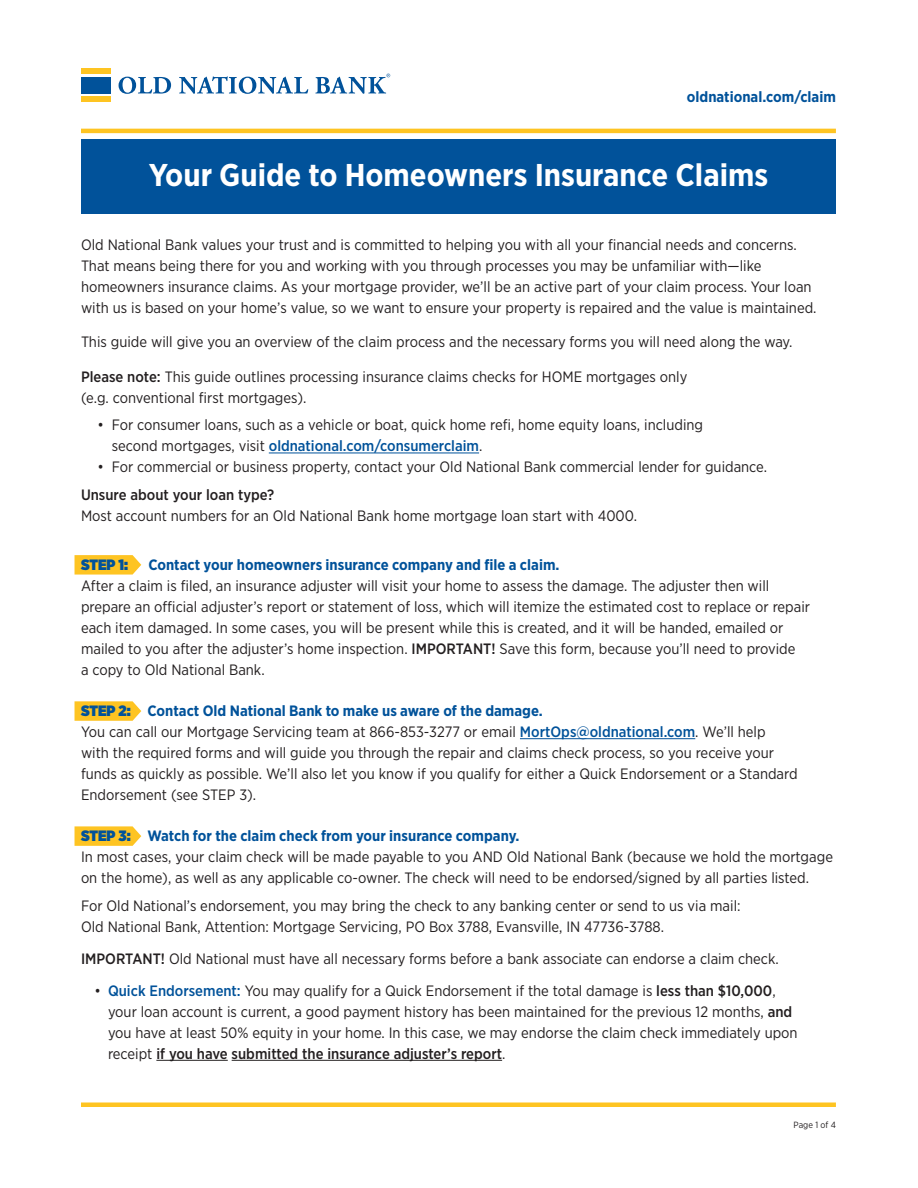
<style>
.page{position:relative;width:918px;height:1188px;background:#fff}
.page>*{position:absolute;margin:0;border:0;box-sizing:border-box;transform-origin:0 0}
.t1{font:700 31.5px "Gotham Narrow";color:#fff}
.t2{font:15px/21px "Gotham Narrow";color:#231f20}
.t3{font:700 15px "Gotham Narrow";color:#01529a}
.t4{font:900 15px "Gotham Narrow";color:#01529a}
.t5{font:9px "Gotham Narrow";color:#231f20}
.s1{font-weight:500}
.s2{font-weight:500;color:#01529a}
.s3{font-weight:900}
</style>
<div class="page">
<div style="left:81px;top:139px;width:755px;height:75px;background:#01529a"></div>
<svg style="left:75px;top:555px;width:66px;height:20px"></svg>
<svg style="left:75px;top:701px;width:66px;height:20px"></svg>
<svg style="left:75px;top:826px;width:66px;height:20px"></svg>
<hr style="left:269px;top:453px;width:210px;height:1px;background:#01529a">
<hr style="left:520px;top:738px;width:175px;height:1px;background:#01529a">
<hr style="left:156px;top:1060px;width:72px;height:1px;background:#231f20">
<hr style="left:232px;top:1060px;width:270px;height:1px;background:#231f20">
<hr style="left:81px;top:129px;width:755px;height:4px;background:#fec422">
<div style="left:81px;top:1102px;width:755px;height:5px;background:#fec422"></div>
<div style="left:81px;top:68px;width:30px;height:6px;background:#fec422"></div>
<div style="left:81px;top:77px;width:30px;height:17px;background:#01529a"></div>
<div style="left:81px;top:96px;width:30px;height:6px;background:#fec422"></div>
<svg style="left:119px;top:77px;width:52px;height:17px"></svg>
<svg style="left:179px;top:76px;width:129px;height:18px"></svg>
<svg style="left:315px;top:74px;width:75px;height:20px"></svg>
<p class="t3" style="left:687px;top:87px;width:150px">oldnational.com/claim</p>
<p class="t1" style="left:149px;top:155px;width:621px">Your Guide to Homeowners Insurance Claims</p>
<p class="t2" style="left:81px;top:234px;width:737px">Old National Bank values your trust and is committed to helping you with all your financial needs and concerns.<br>That means being there for you and working with you through processes you may be unfamiliar with—like homeowners insurance claims. As your mortgage provider, we’ll be an active part of your claim process. Your loan with us is based on your home’s value, so we want to ensure your property is repaired and the value is maintained.</p>
<p class="t2" style="left:81px;top:331px;width:713px">This guide will give you an overview of the claim process and the necessary forms you will need along the way.</p>
<p class="t2" style="left:81px;top:366px;width:608px"><span class="s1">Please note:</span> This guide outlines processing insurance claims checks for HOME mortgages only (e.g. conventional first mortgages).</p>
<p class="t2" style="left:112px;top:414px;width:593px;text-indent:-14px">• For consumer loans, such as a vehicle or boat, quick home refi, home equity loans, including second mortgages, visit <span class="s2">oldnational.com/consumerclaim</span>.</p>
<p class="t2" style="left:98px;top:456px;width:671px">• For commercial or business property, contact your Old National Bank commercial lender for guidance.</p>
<p class="t2" style="left:81px;top:484px;width:558px"><span class="s1">Unsure about your loan type?<br></span>Most account numbers for an Old National Bank home mortgage loan start with 4000.</p>
<p class="t4" style="left:81px;top:555px;width:49px">STEP 1:</p>
<p class="t3" style="left:148px;top:555px;width:413px">Contact your homeowners insurance company and file a claim.</p>
<p class="t2" style="left:81px;top:575px;width:731px">After a claim is filed, an insurance adjuster will visit your home to assess the damage. The adjuster then will prepare an official adjuster’s report or statement of loss, which will itemize the estimated cost to replace or repair each item damaged. In some cases, you will be present while this is created, and it will be handed, emailed or mailed to you after the adjuster’s home inspection. <span class="s1">IMPORTANT!</span> Save this form, because you’ll need to provide<br>a copy to Old National Bank.</p>
<p class="t3" style="left:81px;top:701px;width:463px"><span class="s3">STEP 2:</span> Contact Old National Bank to make us aware of the damage.</p>
<p class="t2" style="left:81px;top:721px;width:718px">You can call our Mortgage Servicing team at 866-853-3277 or email <span class="s2">MortOps@oldnational.com</span>. We’ll help<br>with the required forms and will guide you through the repair and claims check process, so you receive your funds as quickly as possible. We’ll also let you know if you qualify for either a Quick Endorsement or a Standard Endorsement (see STEP 3).</p>
<p class="t3" style="left:81px;top:827px;width:440px"><span class="s3">STEP 3:</span> Watch for the claim check from your insurance company.</p>
<p class="t2" style="left:81px;top:846px;width:754px">In most cases, your claim check will be made payable to you AND Old National Bank (because we hold the mortgage on the home), as well as any applicable co-owner. The check will need to be endorsed/signed by all parties listed.</p>
<p class="t2" style="left:81px;top:895px;width:661px">For Old National’s endorsement, you may bring the check to any banking center or send to us via mail:<br>Old National Bank, Attention: Mortgage Servicing, PO Box 3788, Evansville, IN 47736-3788.</p>
<p class="t2" style="left:81px;top:948px;width:699px"><span class="s1">IMPORTANT!</span> Old National must have all necessary forms before a bank associate can endorse a claim check.</p>
<p class="t2" style="left:108px;top:980px;width:691px;text-indent:-14px">• <span class="s2">Quick Endorsement:</span> You may qualify for a Quick Endorsement if the total damage is <span class="s1">less than $10,000</span>, your loan account is current, a good payment history has been maintained for the previous 12 months, <span class="s1">and </span>you have at least 50% equity in your home. In this case, we may endorse the claim check immediately upon receipt <span class="s1">if you have submitted the insurance adjuster’s report</span>.</p>
<p class="t5" style="left:794px;top:1119px;width:44px">Page 1 of 4</p>
</div>
